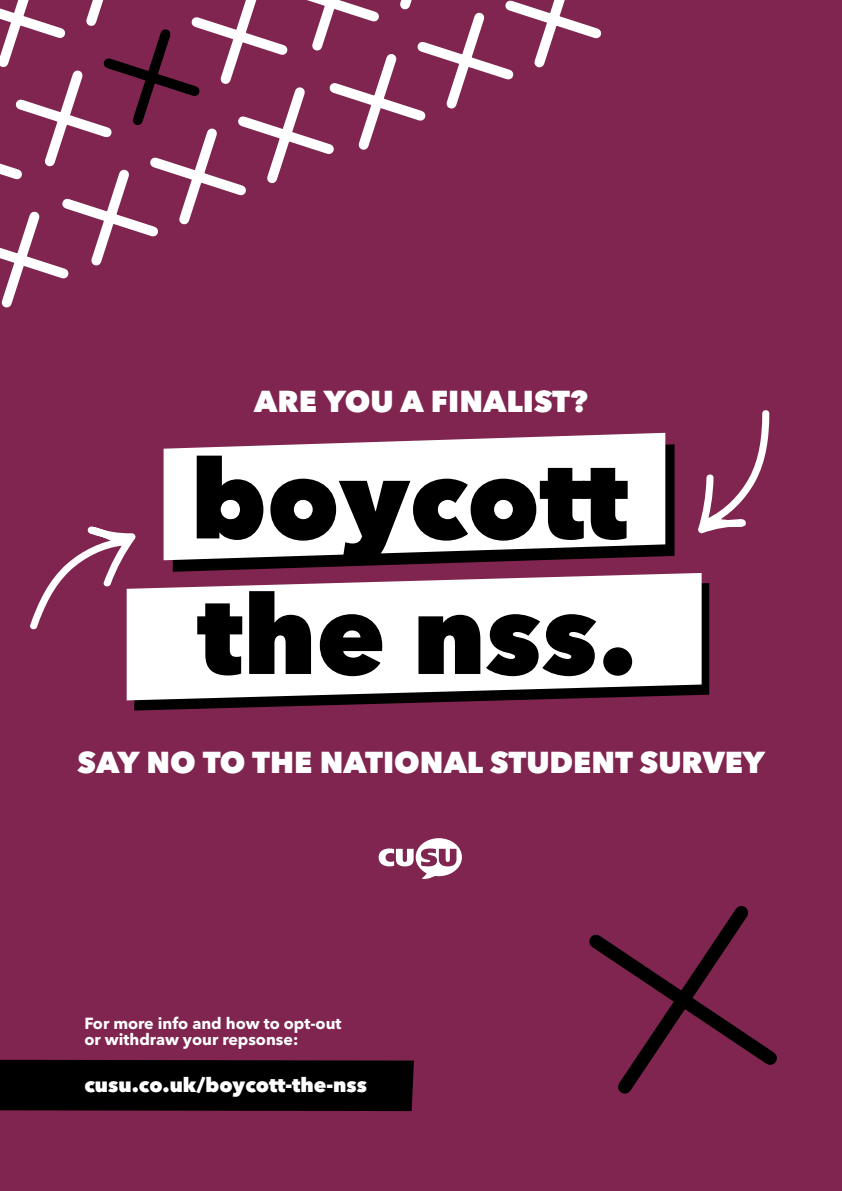
<style>
.page{position:relative;width:842px;height:1191px;background:#fff}
.page>*{position:absolute;margin:0;border:0;box-sizing:border-box;transform-origin:0 0}
.t1{font:800 109.5px/135.5px "Avenir Next LT Pro";color:#000}
.t2{font:800 30px "Avenir Next LT Pro";color:#fff}
.t3{font:800 20px "Avenir Next LT Pro";color:#fff}
.t4{font:700 16px/16px "Avenir Next LT Pro";color:#fff}
</style>
<div class="page">
<div style="left:0;top:0;width:841px;height:1191px;background:#7f254f"></div>
<svg style="left:0;top:0;width:602px;height:308px"></svg>
<svg style="left:173px;top:444px;width:501px;height:128px"></svg>
<svg style="left:134px;top:583px;width:575px;height:127px"></svg>
<svg style="left:164px;top:433px;width:501px;height:127px;background:#e8e2e5"></svg>
<svg style="left:127px;top:573px;width:575px;height:127px;background:#e8e2e5"></svg>
<svg style="left:698px;top:410px;width:71px;height:124px"></svg>
<svg style="left:30px;top:526px;width:107px;height:105px"></svg>
<svg style="left:379px;top:838px;width:83px;height:41px"></svg>
<div style="left:0;top:1059px;width:414px;height:52px;background:#000"></div>
<div style="left:533px;top:853px;width:309px;height:338px;background:#7f254f"></div>
<svg style="left:589px;top:906px;width:188px;height:188px"></svg>
<h2 class="t2" style="left:254px;top:383px;width:335px">ARE YOU A FINALIST?</h2>
<h1 class="t1" style="left:191px;top:431px;width:448px">boycott the nss.</h1>
<h2 class="t2" style="left:78px;top:743px;width:689px">SAY NO TO THE NATIONAL STUDENT SURVEY</h2>
<p class="t4" style="left:84px;top:1015px;width:259px">For more info and how to opt-out or withdraw your repsonse:</p>
<p class="t3" style="left:84px;top:1072px;width:284px">cusu.co.uk/boycott-the-nss</p>
</div>
